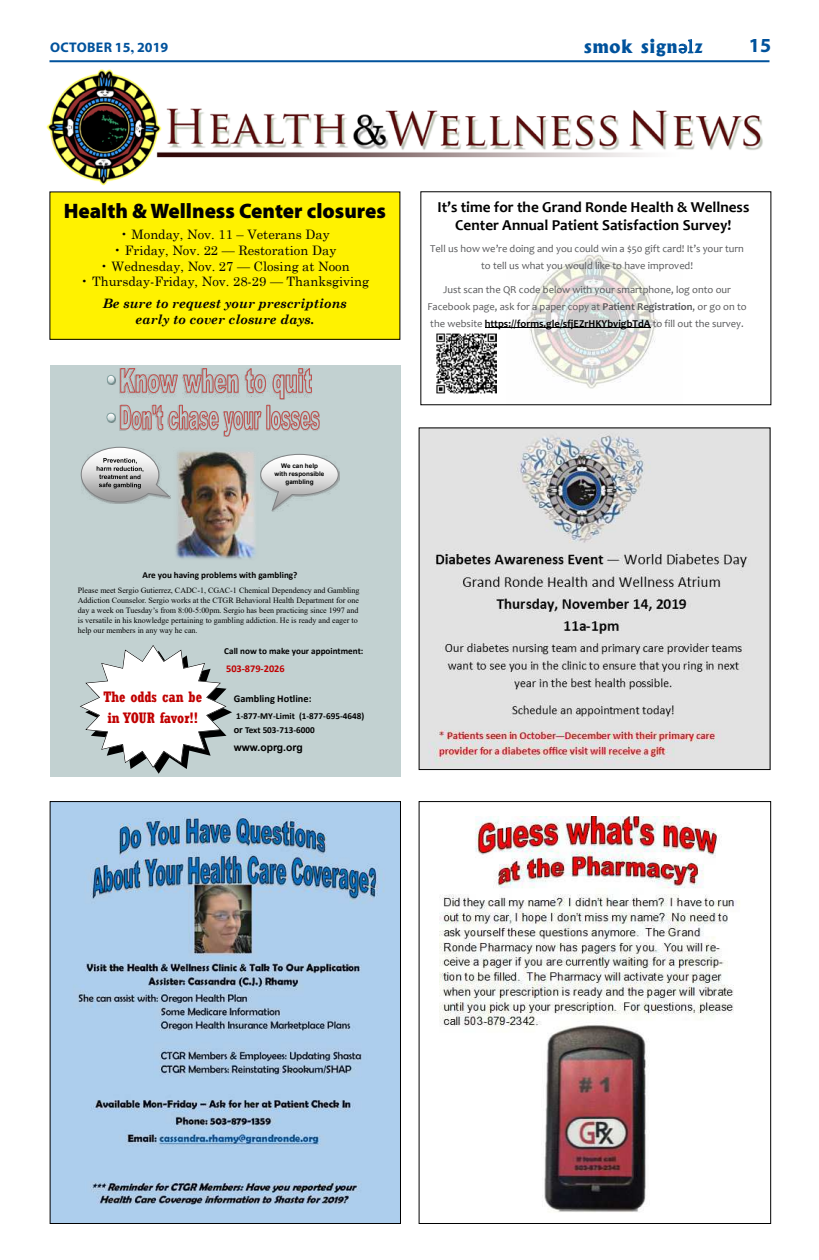
<style>
.page{position:relative;width:819px;height:1260px;background:#fff}
.page>*{position:absolute;margin:0;border:0;box-sizing:border-box;transform-origin:0 0}
.t1{font:900 21px "Myriad Pro";color:#000}
.t2{font:700 20px "Myriad Pro";color:#00529c}
.t3{font:800 18px "Albertus";letter-spacing:.05em;color:#00529c}
.t4{font:700 15.2px/18.7px "Candara";color:#000;text-align:center}
.t5{font:700 condensed 14.9px/20.8px "Rockwell";color:#c00000}
.t6{font:700 14px "Myriad Pro";letter-spacing:.01em;color:#00529c}
.t7{font:13px "Century Schoolbook";color:#000}
.t8{font:italic 700 13px/15.6px "Century Schoolbook";color:#000;text-align:center}
.t9{font:10.5px/16.6px "Candara";color:#58595b;text-align:center}
.t10{font:700 10.3px "Calibri";color:#000}
.t11{font:700 10.3px "Arial";color:#000}
.t12{font:700 10.3px "Calibri";color:#c00000}
.t13{font:700 9.1px/14.5px "Calibri";color:#000}
.t14{font:8px/10.1px "Times New Roman";color:#000}
.t15{font:700 6.3px/8.2px "Arial";color:#000;text-align:center}
.s1{font-family:"Century Schoolbook"}
.s2{font-family:"Chinuk Wawa Normal";font-weight:400}
.s3{font-weight:700}
.s4{font-weight:700;color:#000}
.s5{font-size:10.3px}
</style>
<div class="page">
<hr style="left:50px;top:60px;width:720px;height:2px;background:#00529c">
<svg style="left:678px;top:39px;width:16px;height:15px"></svg>
<img style="left:440px;top:817px;width:300px;height:395px">
<div style="left:419px;top:801px;width:352px;height:423px;border:1px solid #000"></div>
<img style="left:46px;top:69px;width:717px;height:117px">
<div style="left:50px;top:192px;width:350px;height:147px;background:#fff200"></div>
<div style="left:49px;top:191px;width:351px;height:149px;border:1px solid #000"></div>
<div style="left:50px;top:366px;width:351px;height:411px;background:#c2d1d1"></div>
<img style="left:175px;top:451px;width:80px;height:108px">
<svg style="left:80px;top:645px;width:152px;height:129px"></svg>
<svg style="left:260px;top:454px;width:79px;height:57px"></svg>
<svg style="left:81px;top:447px;width:90px;height:56px"></svg>
<img style="left:120px;top:374px;width:151px;height:24px">
<svg style="left:245px;top:368px;width:21px;height:25px"></svg>
<svg style="left:272px;top:368px;width:40px;height:32px"></svg>
<img style="left:266px;top:405px;width:52px;height:26px">
<div style="left:266px;top:405px;width:4px;height:24px;border:1px solid #c0504d"></div>
<svg style="left:271px;top:410px;width:49px;height:20px"></svg>
<svg style="left:107px;top:368px;width:132px;height:25px"></svg>
<div style="left:107px;top:375px;width:8px;height:9px;border:1px solid #85a3a3;border-radius:50%"></div>
<svg style="left:107px;top:404px;width:155px;height:33px"></svg>
<svg style="left:107px;top:413px;width:8px;height:8px"></svg>
<div style="left:107px;top:413px;width:8px;height:9px;border:1px solid #85a3a3;border-radius:50%"></div>
<img style="left:523px;top:254px;width:137px;height:135px">
<hr style="left:485px;top:327px;width:166px;height:1px;background:#000">
<img style="left:437px;top:334px;width:59px;height:59px">
<img style="left:52px;top:803px;width:347px;height:419px">
<div style="left:50px;top:801px;width:351px;height:423px;border:1px solid #000"></div>
<img style="left:421px;top:429px;width:348px;height:339px">
<h3 class="t6" style="left:50px;top:39px;width:120px">OCTOBER 15<span class="s1">,</span> 2019</h3>
<h3 class="t3" style="left:584px;top:38px;width:120px">smok sign<span class="s2">fl</span>z</h3>
<h2 class="t2" style="left:749px;top:34px;width:24px">15</h2>
<h1 class="t1" style="left:64px;top:198px;width:324px">Health &amp; Wellness Center closures</h1>
<h3 class="t7" style="left:120px;top:230px;width:211px">• Monday, Nov. 11 – Veterans Day</h3>
<h3 class="t7" style="left:113px;top:245px;width:224px">• Friday, Nov. 22 — Restoration Day</h3>
<h3 class="t7" style="left:100px;top:261px;width:251px">• Wednesday, Nov. 27 — Closing at Noon</h3>
<h3 class="t7" style="left:81px;top:277px;width:290px">• Thursday-Friday, Nov. 28-29 — Thanksgiving</h3>
<h3 class="t8" style="left:103px;top:295px;width:245px">Be sure to request your prescriptions early to cover closure days.</h3>
<h3 class="t4" style="left:437px;top:199px;width:313px">It’s time for the Grand Ronde Health &amp; Wellness<br>Center Annual Patient Satisfaction Survey!</h3>
<h3 class="t9" style="left:430px;top:242px;width:315px">Tell us how we’re doing and you could win a $50 gift card! It’s your turn to tell us what you would like to have improved!</h3>
<h3 class="t9" style="left:427px;top:283px;width:321px">Just scan the QR code below with your smartphone, log onto our<br>Facebook page, ask for a paper copy at <span class="s3">Patient Registration</span>, or go on to the website <span class="s4">https://forms.gle/sfjEZrHKYbvigbTdA</span> to fill out the survey.</h3>
<p class="t15" style="left:275px;top:461px;width:51px">We can help with responsible gambling</p>
<p class="t13" style="left:142px;top:569px;width:157px">Are you having problems with gambling?</p>
<p class="t14" style="left:78px;top:586px;width:283px">Please meet Sergio Gutierrez, CADC-1, CGAC-1 Chemical Dependency and Gambling Addiction Counselor. Sergio works at the CTGR Behavioral Health Department for one day a week on Tuesday’s from 8:00-5:00pm. Sergio has been practicing since 1997 and is versatile in his knowledge pertaining to gambling addiction. He is ready and eager to help our members in any way he can.</p>
<h3 class="t5" style="left:103px;top:687px;width:100px">The odds can be in YOUR favor!!</h3>
<p class="t13" style="left:224px;top:644px;width:141px">Call now to make your appointment:</p>
<p class="t12" style="left:226px;top:665px;width:60px">503-879-2026</p>
<p class="t10" style="left:234px;top:694px;width:79px">Gambling Hotline:</p>
<p class="t13" style="left:234px;top:709px;width:132px">1-877-MY-Limit (1-877-695-4648) <span class="s5">or</span> Text 503-713-6000</p>
<p class="t11" style="left:234px;top:740px;width:71px">www.oprg.org</p>
</div>
